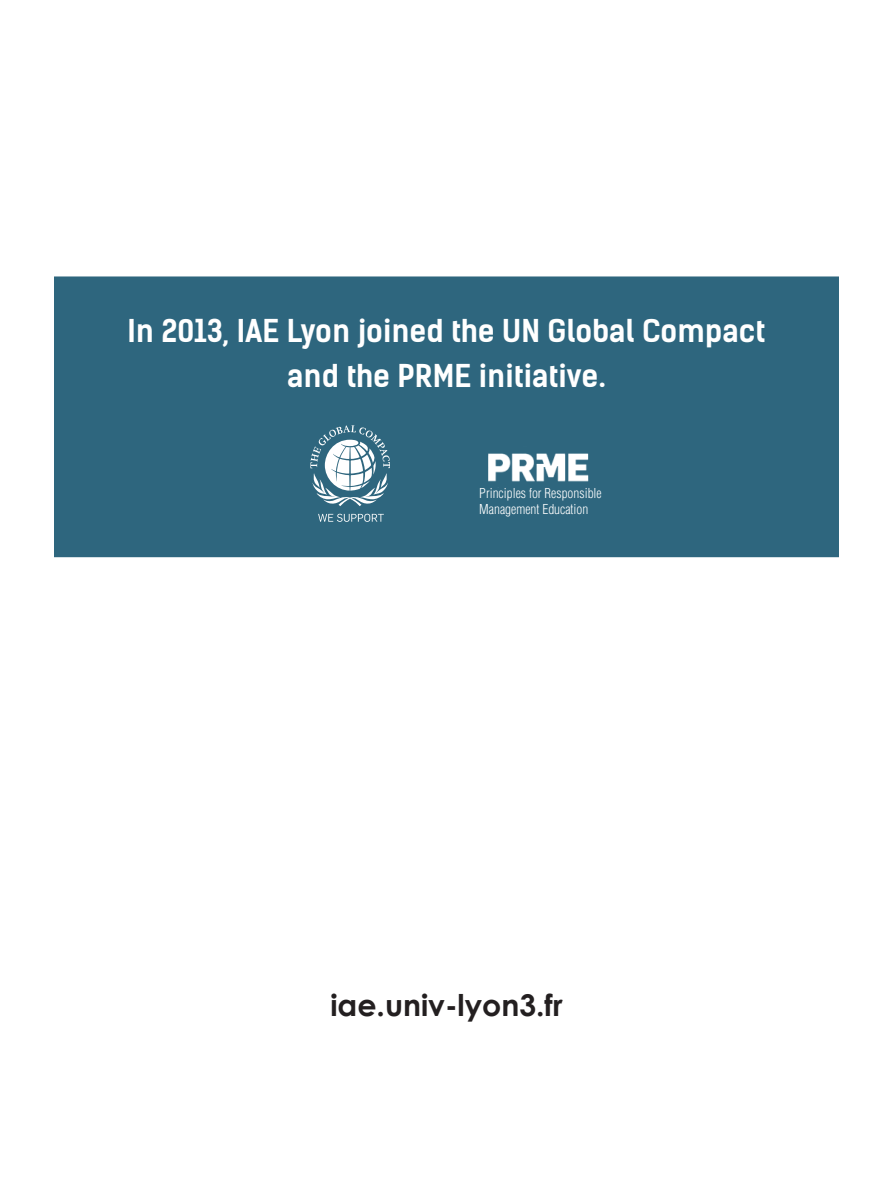
<style>
.page{position:relative;width:893px;height:1191px;background:#fff}
.page>*{position:absolute;margin:0;border:0;box-sizing:border-box;transform-origin:0 0}
.t1{font:700 30px "Kelson Sans";color:#fff}
.t2{font:700 30px "Century Gothic";color:#231f20}
.t3{font:300 condensed 13.35px/16px "Helvetica";color:#fff}
</style>
<div class="page">
<div style="left:54px;top:276px;width:785px;height:281px;background:#2e667e"></div>
<svg style="left:318px;top:514px;width:66px;height:8px"></svg>
<svg style="left:310px;top:425px;width:80px;height:81px"></svg>
<img style="left:483px;top:446px;width:112px;height:41px">
<p class="t1" style="left:127px;top:312px;width:639px">In 2013, IAE Lyon joined the UN Global Compact</p>
<p class="t1" style="left:287px;top:357px;width:320px">and the PRME initiative.</p>
<p class="t3" style="left:479px;top:485px;width:124px">Principles for Responsible<br>Management Education</p>
<p class="t2" style="left:330px;top:982px;width:234px">iae.univ-lyon3.fr</p>
</div>
